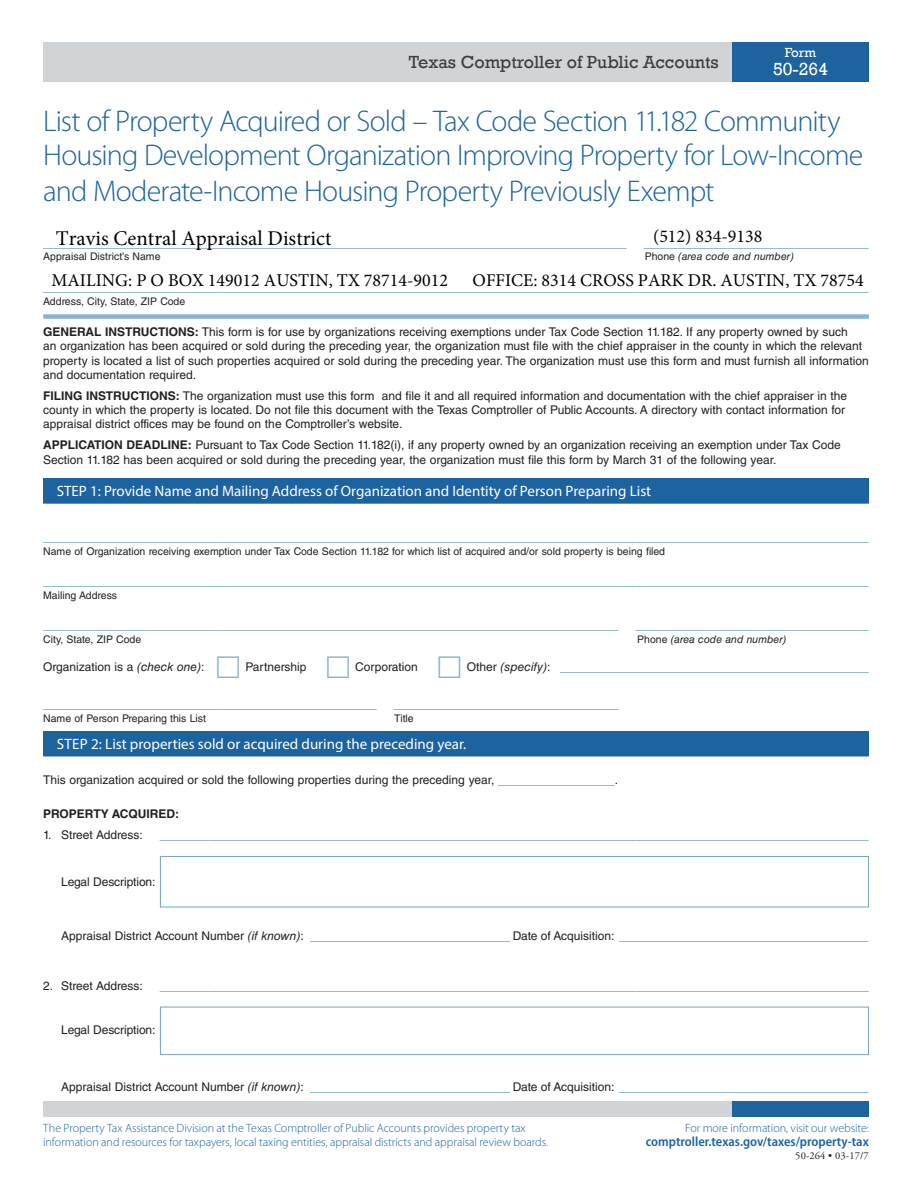
<style>
.page{position:relative;width:918px;height:1188px;background:#fff}
.page>*{position:absolute;margin:0;border:0;box-sizing:border-box;transform-origin:0 0}
.t1{font:300 30px/35.2px "Myriad Pro";letter-spacing:-.03em;color:#1c63a0}
.t2{font:21px "Minion Pro";color:#000}
.t3{font:18px "Minion Pro";color:#000}
.t4{font:18px "Rockwell";color:#3e3e3f}
.t5{font:18px "Rockwell";color:#fff}
.t6{font:15px "Helvetica LT Std";color:#77a2c6}
.t7{font:15px "Myriad Pro";color:#fff}
.t8{font:600 semi-condensed 13.5px "Myriad Pro";color:#1c63a0}
.t9{font:13.5px "Rockwell";color:#fff}
.t10{font:12px/14.2px "Helvetica LT Std";color:#231f20}
.t11{font:300 12px/14.4px "Myriad Pro";letter-spacing:-.005em;color:#1c63a0}
.t12{font:700 12px "Helvetica LT Std";color:#231f20}
.t13{font:10.5px "Helvetica LT Std";color:#231f20}
.t14{font:italic 10.5px "Helvetica LT Std";color:#231f20}
.t15{font:10.5px "Adobe Garamond Pro";letter-spacing:.01em;color:#231f20}
.s1{font-style:normal}
.s2{font-weight:700}
.s3{font-style:italic}
.s4{font-size:12px;color:#231f20}
.s5{font-style:italic;font-size:12px;color:#231f20}
</style>
<div class="page">
<div style="left:43px;top:1102px;width:689px;height:15px;background:#d0d4d7"></div>
<div style="left:732px;top:1102px;width:137px;height:15px;background:#1c63a0"></div>
<div style="left:43px;top:42px;width:689px;height:39px;background:#d0d4d7"></div>
<div style="left:732px;top:42px;width:137px;height:39px;background:#1c63a0"></div>
<div style="left:43px;top:314px;width:826px;height:5px;background:#8db1cf"></div>
<div style="left:43px;top:478px;width:826px;height:25px;background:#1c63a0"></div>
<hr style="left:43px;top:503px;width:826px;height:1px;background:#1c63a0">
<div style="left:43px;top:731px;width:826px;height:25px;background:#1c63a0"></div>
<hr style="left:43px;top:756px;width:826px;height:1px;background:#1c63a0">
<div style="left:160px;top:856px;width:709px;height:51px;border:1px solid #77a2c6"></div>
<div style="left:160px;top:1007px;width:709px;height:48px;border:1px solid #77a2c6"></div>
<p class="t9" style="left:785px;top:45px;width:33px">Form</p>
<h3 class="t5" style="left:773px;top:59px;width:57px">50-264</h3>
<h1 class="t1" style="left:43px;top:103px;width:822px">List of Property Acquired or Sold – Tax Code Section 11.182 Community<br>Housing Development Organization Improving Property for Low-Income and Moderate-Income Housing Property Previously Exempt</h1>
<h3 class="t4" style="left:409px;top:51px;width:311px">Texas Comptroller of Public Accounts</h3>
<h2 class="t2" style="left:56px;top:224px;width:277px">Travis Central Appraisal District</h2>
<h3 class="t3" style="left:653px;top:225px;width:111px">(512) 834-9138</h3>
<h3 class="t3" style="left:51px;top:268px;width:398px">MAILING: P O BOX 149012 AUSTIN, TX 78714-9012</h3>
<h3 class="t3" style="left:473px;top:268px;width:393px">OFFICE: 8314 CROSS PARK DR. AUSTIN, TX 78754</h3>
<p class="t6" style="left:43px;top:233px;width:827px">______________________________________________________________________ ___________________________</p>
<p class="t13" style="left:43px;top:251px;width:119px">Appraisal District’s Name</p>
<p class="t14" style="left:645px;top:251px;width:151px"><span class="s1">Phone</span> (area code and number)</p>
<p class="t6" style="left:43px;top:277px;width:827px">___________________________________________________________________________________________________</p>
<p class="t13" style="left:43px;top:295px;width:144px">Address, City, State, ZIP Code</p>
<p class="t10" style="left:43px;top:325px;width:827px"><span class="s2">GENERAL INSTRUCTIONS:</span> This form is for use by organizations receiving exemptions under Tax Code Section 11.182. If any property owned by such<br>an organization has been acquired or sold during the preceding year, the organization must file with the chief appraiser in the county in which the relevant property is located a list of such properties acquired or sold during the preceding year. The organization must use this form and must furnish all information and documentation required.</p>
<p class="t10" style="left:43px;top:388px;width:805px"><span class="s2">FILING INSTRUCTIONS:</span> The organization must use this form and file it and all required information and documentation with the chief appraiser in the county in which the property is located. Do not file this document with the Texas Comptroller of Public Accounts. A directory with contact information for appraisal district offices may be found on the Comptroller’s website.</p>
<p class="t10" style="left:43px;top:438px;width:799px"><span class="s2">APPLICATION DEADLINE:</span> Pursuant to Tax Code Section 11.182(i), if any property owned by an organization receiving an exemption under Tax Code<br>Section 11.182 has been acquired or sold during the preceding year, the organization must file this form by March 31 of the following year.</p>
<h2 class="t7" style="left:57px;top:482px;width:596px">STEP 1: Provide Name and Mailing Address of Organization and Identity of Person Preparing List</h2>
<p class="t6" style="left:43px;top:527px;width:827px">___________________________________________________________________________________________________</p>
<p class="t13" style="left:43px;top:545px;width:623px">Name of Organization receiving exemption under Tax Code Section 11.182 for which list of acquired and/or sold property is being filed</p>
<p class="t6" style="left:43px;top:571px;width:827px">___________________________________________________________________________________________________</p>
<p class="t13" style="left:43px;top:589px;width:76px">Mailing Address</p>
<p class="t6" style="left:43px;top:615px;width:827px">_____________________________________________________________________ ____________________________</p>
<p class="t13" style="left:43px;top:633px;width:100px">City, State, ZIP Code</p>
<p class="t14" style="left:637px;top:633px;width:151px"><span class="s1">Phone</span> (area code and number)</p>
<p class="t10" style="left:43px;top:660px;width:163px">Organization is a <span class="s3">(check one)</span>:</p>
<p class="t10" style="left:245px;top:660px;width:63px">Partnership</p>
<p class="t10" style="left:355px;top:660px;width:64px">Corporation</p>
<p class="t6" style="left:467px;top:657px;width:404px"><span class="s4">Other</span> <span class="s5">(specify)</span><span class="s4">:</span> _____________________________________</p>
<p class="t6" style="left:43px;top:694px;width:577px">________________________________________ ___________________________</p>
<p class="t13" style="left:43px;top:712px;width:164px">Name of Person Preparing this List</p>
<p class="t13" style="left:394px;top:712px;width:21px">Title</p>
<h2 class="t7" style="left:57px;top:735px;width:411px">STEP 2: List properties sold or acquired during the preceding year.</h2>
<p class="t10" style="left:43px;top:772px;width:453px">This organization acquired or sold the following properties during the preceding year,</p>
<p class="t10" style="left:615px;top:772px;width:5px">.</p>
<h3 class="t12" style="left:43px;top:807px;width:137px">PROPERTY ACQUIRED:</h3>
<p class="t6" style="left:43px;top:825px;width:827px"><span class="s4">1. Street Address:</span> _____________________________________________________________________________________</p>
<p class="t10" style="left:61px;top:874px;width:96px">Legal Description:</p>
<p class="t6" style="left:498px;top:770px;width:118px">______________</p>
<p class="t6" style="left:61px;top:926px;width:809px"><span class="s4">Appraisal District Account Number</span> <span class="s5">(if known)</span><span class="s4">:</span> ________________________ <span class="s4">Date of Acquisition:</span> ______________________________</p>
<p class="t6" style="left:43px;top:976px;width:827px"><span class="s4">2. Street Address:</span> _____________________________________________________________________________________</p>
<p class="t10" style="left:61px;top:1023px;width:96px">Legal Description:</p>
<p class="t6" style="left:61px;top:1077px;width:809px"><span class="s4">Appraisal District Account Number</span> <span class="s5">(if known)</span><span class="s4">:</span> ________________________ <span class="s4">Date of Acquisition:</span> ______________________________</p>
<p class="t11" style="left:43px;top:1121px;width:507px">The Property Tax Assistance Division at the Texas Comptroller of Public Accounts provides property tax information and resources for taxpayers, local taxing entities, appraisal districts and appraisal review boards.</p>
<p class="t11" style="left:685px;top:1121px;width:185px">For more information, visit our website:</p>
<p class="t8" style="left:646px;top:1134px;width:224px">comptroller.texas.gov/taxes/property-tax</p>
<p class="t15" style="left:795px;top:1149px;width:75px">50-264 • 03-17/7</p>
</div>
